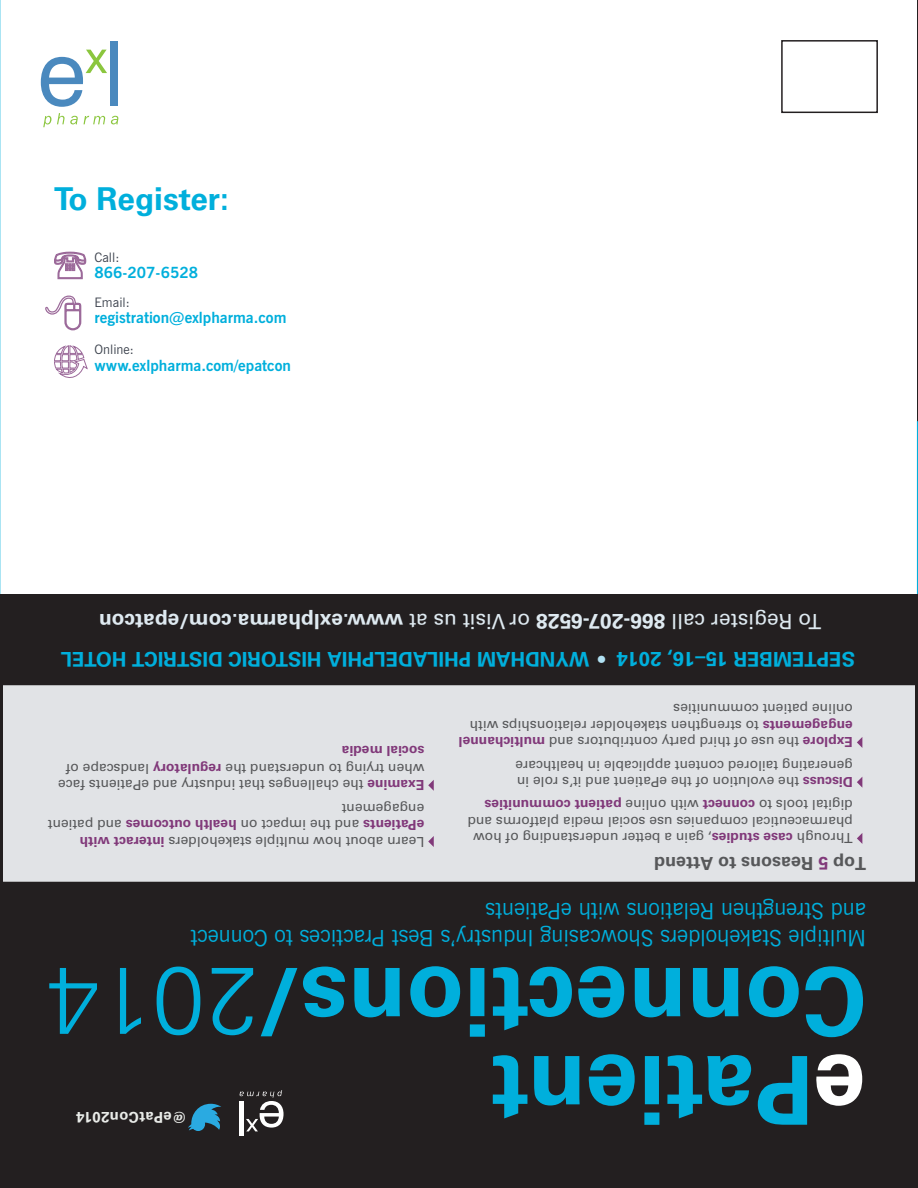
<style>
.page{position:relative;width:918px;height:1188px;background:#fff}
.page>*{position:absolute;margin:0;border:0;box-sizing:border-box;transform-origin:0 0}
.t1{font:700 95.25px/88.1px "Univers";color:#00afdc}
._1_Body_Text{font:700 31.5px "Univers";color:#00afdc}
.t2{font:22.5px/27px "News Gothic BT";color:#00afdc}
.t3{font:700 21px "Univers";color:#dee9f0}
.t4{font:700 20.25px "Univers";color:#00afdc}
.t5{font:700 18px "Univers";color:#57585a}
.t6{font:700 15.45px "News Gothic BT";color:#00afdc}
.t7{font:700 15px "Univers";letter-spacing:.02em;color:#e9ebe8}
.t8{font:13.8px/16.5px "Univers";color:#57585a}
.t9{font:700 13.8px "Univers";color:#81397a}
.t10{font:13.05px "News Gothic BT";color:#3e444f}
.s1{font-weight:400}
.s2{color:#b1e1f3}
.s3{font-weight:700;color:#81397a}
.s4{color:#81397a}
.s5{color:#fff}
.s6{font-weight:300}
</style>
<div class="page">
<svg style="left:0;top:0;width:1px;height:594px"></svg>
<svg style="left:41px;top:50px;width:66px;height:57px"></svg>
<div style="left:110px;top:41px;width:8px;height:64px;background:#4a89be"></div>
<svg style="left:43px;top:116px;width:8px;height:11px"></svg>
<svg style="left:57px;top:113px;width:21px;height:11px"></svg>
<svg style="left:84px;top:116px;width:21px;height:8px"></svg>
<svg style="left:111px;top:116px;width:7px;height:8px"></svg>
<div style="left:781px;top:40px;width:97px;height:73px;border:2px solid #231f20"></div>
<svg style="left:45px;top:295px;width:37px;height:36px"></svg>
<svg style="left:54px;top:345px;width:34px;height:33px"></svg>
<svg style="left:54px;top:251px;width:33px;height:29px"></svg>
<hr style="left:917px;top:0;width:1px;height:1188px;background:#231f20">
<svg style="left:917px;top:421px;width:1px;height:173px"></svg>
<div style="left:0;top:594px;width:918px;height:594px;background:#231f20"></div>
<svg style="left:188px;top:1104px;width:33px;height:27px"></svg>
<hr style="left:240px;top:1102px;width:4px;height:34px;background:#fff">
<svg style="left:240px;top:1090px;width:44px;height:41px"></svg>
<div style="left:2px;top:684px;width:914px;height:199px;background:#e1e3e6"></div>
<div style="left:0;top:682px;width:918px;height:203px;border:3px solid #231f20"></div>
<svg style="left:857px;top:833px;width:5px;height:11px"></svg>
<svg style="left:857px;top:777px;width:5px;height:10px"></svg>
<svg style="left:857px;top:737px;width:5px;height:11px"></svg>
<svg style="left:428px;top:836px;width:6px;height:11px"></svg>
<svg style="left:428px;top:780px;width:6px;height:11px"></svg>
<p class="_1_Body_Text" style="left:54px;top:181px;width:176px">To Register:</p>
<p class="t10" style="left:94px;top:249px;width:26px">Call:</p>
<p class="t6" style="left:94px;top:263px;width:105px">866-207-6528</p>
<p class="t10" style="left:94px;top:294px;width:37px">Email:</p>
<p class="t6" style="left:94px;top:308px;width:193px">registration@exlpharma.com</p>
<p class="t10" style="left:94px;top:342px;width:41px">Online:</p>
<p class="t6" style="left:94px;top:356px;width:198px">www.exlpharma.com/epatcon</p>
<p class="t3" style="left:822px;top:633px;width:724px;rotate:-180deg"><span class="s1">To Register call</span> 866-207-6528 <span class="s1">or Visit us at</span> www.exlpharma.com/epatcon</p>
<p class="t4" style="left:605px;top:671px;width:546px;rotate:-180deg"><span class="s2">•</span> WYNDHAM PHILADELPHIA HISTORIC DISTRICT HOTEL</p>
<p class="t4" style="left:855px;top:671px;width:240px;rotate:-180deg">SEPTEMBER 15–16, 2014</p>
<p class="t9" style="left:424px;top:759px;width:84px;rotate:-180deg">social media</p>
<p class="t8" style="left:424px;top:793px;width:368px;rotate:-180deg"><span class="s3">Examine</span> the challenges that industry and ePatients face when trying to understand the <span class="s3">regulatory</span> landscape of</p>
<p class="t8" style="left:424px;top:850px;width:378px;rotate:-180deg">Learn about how multiple stakeholders <span class="s3">interact with ePatients</span> and the impact on <span class="s3">health outcomes</span> and patient engagement</p>
<p class="t8" style="left:853px;top:750px;width:396px;rotate:-180deg"><span class="s3">Explore</span> the use of third party contributors and <span class="s3">multichannel engagements</span> to strengthen stakeholder relationships with online patient communities</p>
<p class="t8" style="left:853px;top:790px;width:339px;rotate:-180deg"><span class="s3">Discuss</span> the evolution of the ePatient and it’s role in generating tailored content applicable in healthcare</p>
<p class="t8" style="left:853px;top:846px;width:387px;rotate:-180deg">Through <span class="s3">case studies</span>, gain a better understanding of how pharmaceutical companies use social media platforms and digital tools to <span class="s3">connect</span> with online <span class="s3">patient communities</span></p>
<p class="t5" style="left:866px;top:874px;width:214px;rotate:-180deg">Top <span class="s4">5</span> Reasons to Attend</p>
<p class="t2" style="left:866px;top:952px;width:677px;rotate:-180deg">Multiple Stakeholders Showcasing Industry’s Best Practices to Connect and Strengthen Relations with ePatients</p>
<h1 class="t1" style="left:866px;top:1133px;width:822px;rotate:-180deg"><span class="s5">e</span>Patient<br>Connections/<span class="s6">2014</span></h1>
<p class="t7" style="left:187px;top:1126px;width:112px;rotate:-180deg">@ePatCon2014</p>
</div>
